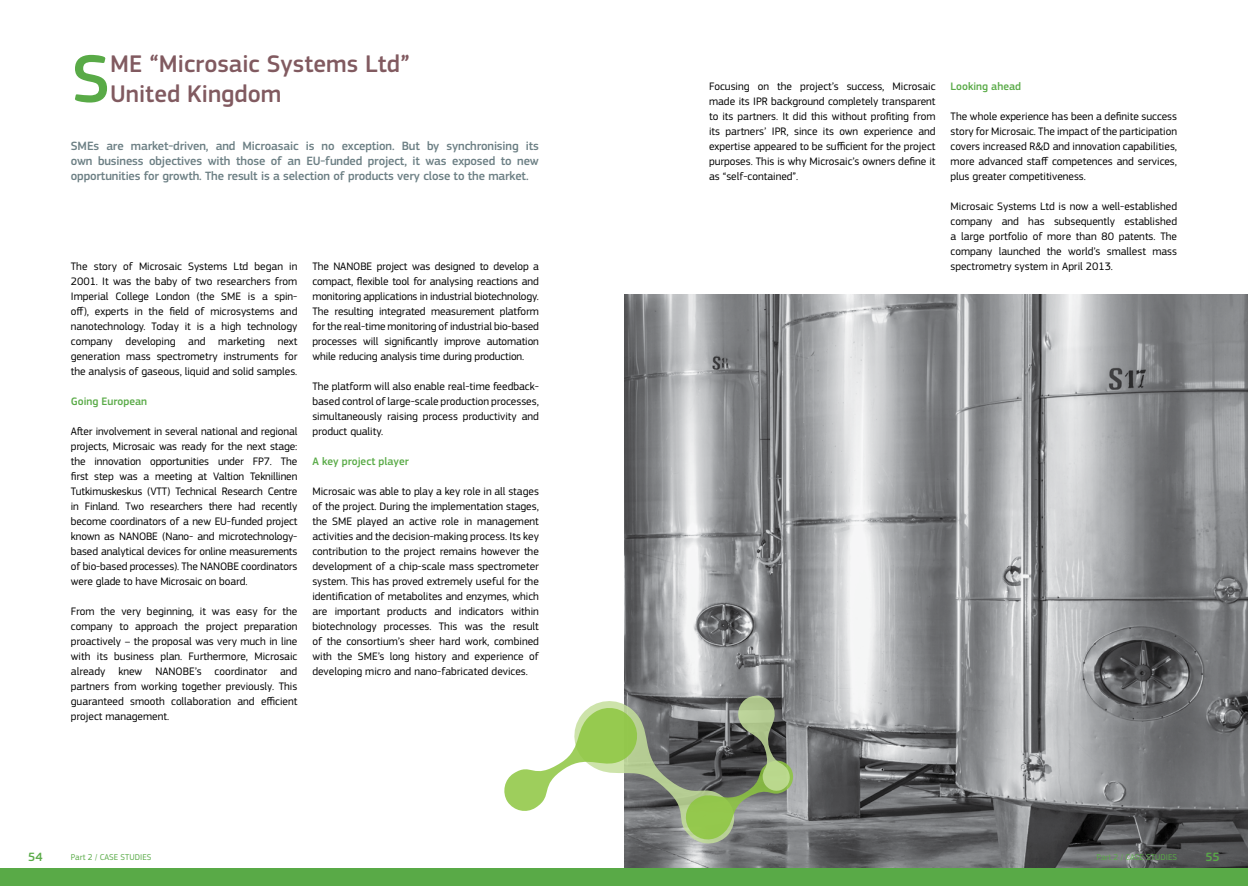
<style>
.page{position:relative;width:1248px;height:886px;background:#fff}
.page>*{position:absolute;margin:0;border:0;box-sizing:border-box;transform-origin:0 0}
.t1{font:500 70.12px "EC Square Sans Pro";color:#59aa47}
.t2{font:500 25px/30px "EC Square Sans Pro";color:#815a60}
.t3{font:500 12.5px/15px "EC Square Sans Pro";letter-spacing:-.01em;color:#6c7f84;text-align:justify}
.t4{font:500 12.5px "EC Square Sans Pro";color:#59aa47}
.t5{font:11.25px/15px "EC Square Sans Pro";color:#000;text-align:justify}
.t6{font:500 11.25px "EC Square Sans Pro";color:#59aa47}
.t7{font:8.75px "EC Square Sans Pro";color:#59aa47}
</style>
<div class="page">
<img style="left:624px;top:294px;width:623px;height:574px">
<div style="left:624px;top:868px;width:623px;height:18px;background:#59aa47"></div>
<div style="left:0;top:868px;width:624px;height:18px;background:#59aa47"></div>
<svg style="left:504px;top:693px;width:291px;height:153px"></svg>
<h1 class="t1" style="left:72px;top:38px;width:40px">S</h1>
<h2 class="t2" style="left:110px;top:49px;width:301px">ME “Microsaic Systems Ltd”<br>United Kingdom</h2>
<p class="t3" style="left:71px;top:139px;width:469px">SMEs are market-driven, and Microasaic is no exception. But by synchronising its own business objectives with those of an EU-funded project, it was exposed to new opportunities for growth. The result is a selection of products very close to the market.</p>
<p class="t5" style="left:71px;top:259px;width:228px">The story of Microsaic Systems Ltd began in 2001. It was the baby of two researchers from Imperial College London (the SME is a spin&shy;off), experts in the field of microsystems and nanotechnology. Today it is a high technology company developing and marketing next generation mass spectrometry instruments for the analysis of gaseous, liquid and solid samples.</p>
<p class="t6" style="left:71px;top:395px;width:78px">Going European</p>
<p class="t5" style="left:71px;top:424px;width:228px">After involvement in several national and regional projects, Microsaic was ready for the next stage: the innovation opportunities under FP7. The first step was a meeting at Valtion Teknillinen Tutkimuskeskus (VTT) Technical Research Centre in Finland. Two researchers there had recently become coordinators of a new EU-funded project known as NANOBE (Nano- and microtechnology&shy;based analytical devices for online measurements of bio-based processes). The NANOBE coordinators were glade to have Microsaic on board.</p>
<p class="t5" style="left:71px;top:604px;width:228px">From the very beginning, it was easy for the company to approach the project preparation proactively – the proposal was very much in line with its business plan. Furthermore, Microsaic already knew NANOBE’s coordinator and partners from working together previously. This guaranteed smooth collaboration and efficient project management.</p>
<p class="t5" style="left:312px;top:259px;width:228px">The NANOBE project was designed to develop a compact, flexible tool for analysing reactions and monitoring applications in industrial biotechnology.<br>The resulting integrated measurement platform for the real-time monitoring of industrial bio-based processes will significantly improve automation while reducing analysis time during production.</p>
<p class="t5" style="left:312px;top:379px;width:228px">The platform will also enable real-time feedback&shy;based control of large-scale production processes, simultaneously raising process productivity and product quality.</p>
<p class="t6" style="left:312px;top:455px;width:98px">A key project player</p>
<p class="t5" style="left:312px;top:484px;width:228px">Microsaic was able to play a key role in all stages of the project. During the implementation stages, the SME played an active role in management activities and the decision-making process. Its key contribution to the project remains however the development of a chip-scale mass spectrometer system. This has proved extremely useful for the identification of metabolites and enzymes, which are important products and indicators within biotechnology processes. This was the result of the consortium’s sheer hard work, combined with the SME’s long history and experience of developing micro and nano-fabricated devices.</p>
<p class="t5" style="left:709px;top:79px;width:228px">Focusing on the project’s success, Microsaic made its IPR background completely transparent to its partners. It did this without profiting from its partners’ IPR, since its own experience and expertise appeared to be sufficient for the project purposes. This is why Microsaic’s owners define it as “self-contained”.</p>
<p class="t6" style="left:950px;top:80px;width:72px">Looking ahead</p>
<p class="t5" style="left:950px;top:109px;width:228px">The whole experience has been a definite success story for Microsaic. The impact of the participation covers increased R&amp;D and innovation capabilities, more advanced staff competences and services, plus greater competitiveness.</p>
<p class="t5" style="left:950px;top:199px;width:228px">Microsaic Systems Ltd is now a well-established company and has subsequently established a large portfolio of more than 80 patents. The company launched the world’s smallest mass spectrometry system in April 2013.</p>
<p class="t4" style="left:28px;top:849px;width:16px">54</p>
<p class="t7" style="left:71px;top:852px;width:82px">Part 2 / CASE STUDIES</p>
<p class="t7" style="left:1096px;top:852px;width:82px">Part 2 / CASE STUDIES</p>
<p class="t4" style="left:1205px;top:849px;width:16px">55</p>
</div>
